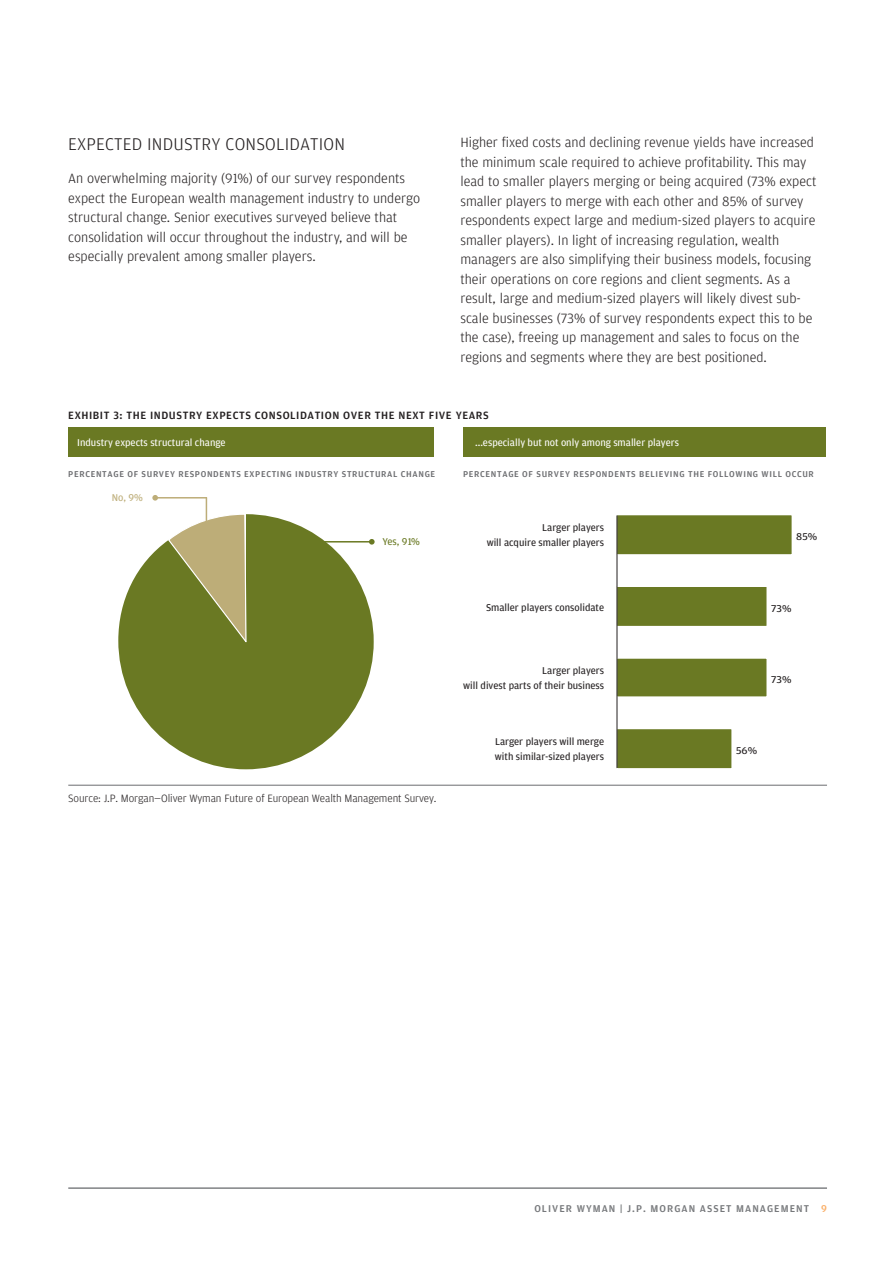
<style>
.page{position:relative;width:896px;height:1267px;background:#fff}
.page>*{position:absolute;margin:0;border:0;box-sizing:border-box;transform-origin:0 0}
._1st_Subhead{font:300 18px "Amplitude";letter-spacing:.01em;color:#231f20}
.Body_Copy{font:300 14.25px/19.5px "Amplitude";color:#231f20}
.Source_with_Score{font:300 11.25px "Amplitude";letter-spacing:-.01em;color:#231f20}
.Table_Chart__Title{font:500 11.25px "Amplitude";letter-spacing:.05em;color:#231f20}
.t1{font:10.5px/15px "Amplitude";color:#231f20;text-align:right}
.t2{font:10.5px "Amplitude";color:#fff}
.t3{font:500 10.5px "Amplitude";letter-spacing:.1em;color:#76787b}
.t4{font:10.5px "Amplitude";color:#231f20;scale:1.08 1}
.t5{font:10.5px "Amplitude";color:#6a7923}
.t6{font:10.5px "Amplitude";color:#bdad78}
.t7{font:500 9px "Amplitude";letter-spacing:.075em;color:#6c6d70}
.s1{color:#faaf68}
</style>
<div class="page">
<hr style="left:68px;top:1187px;width:758px;height:2px;background:#808285">
<svg style="left:118px;top:514px;width:255px;height:255px;fill:#6a7923"></svg>
<svg style="left:167px;top:513px;width:80px;height:132px"></svg>
<div style="left:616px;top:515px;width:175px;height:40px;background:#6a7923"></div>
<div style="left:615px;top:514px;width:177px;height:41px;border:1px solid #fff"></div>
<div style="left:616px;top:586px;width:150px;height:40px;background:#6a7923"></div>
<div style="left:615px;top:586px;width:152px;height:41px;border:1px solid #fff"></div>
<div style="left:616px;top:658px;width:150px;height:39px;background:#6a7923"></div>
<div style="left:616px;top:729px;width:115px;height:40px;background:#6a7923"></div>
<div style="left:615px;top:728px;width:117px;height:41px;border:1px solid #fff"></div>
<hr style="left:616px;top:516px;width:1px;height:251px;background:#231f20">
<hr style="left:205px;top:498px;width:2px;height:29px;background:#bdad78">
<hr style="left:155px;top:497px;width:51px;height:1px;background:#bdad78">
<svg style="left:152px;top:495px;width:6px;height:6px"></svg>
<hr style="left:308px;top:541px;width:64px;height:1px;background:#6a7923">
<svg style="left:369px;top:539px;width:5px;height:6px"></svg>
<div style="left:68px;top:427px;width:365px;height:30px;background:#6a7923"></div>
<div style="left:463px;top:427px;width:362px;height:30px;background:#6a7923"></div>
<hr style="left:68px;top:785px;width:758px;height:1px;background:#6c6d70">
<p class="_1st_Subhead" style="left:68px;top:133px;width:278px">EXPECTED INDUSTRY CONSOLIDATION</p>
<p class="Body_Copy" style="left:68px;top:168px;width:353px">An overwhelming majority (91%) of our survey respondents expect the European wealth management industry to undergo structural change. Senior executives surveyed believe that consolidation will occur throughout the industry, and will be especially prevalent among smaller players.</p>
<p class="Body_Copy" style="left:460px;top:132px;width:357px">Higher fixed costs and declining revenue yields have increased the minimum scale required to achieve profitability. This may lead to smaller players merging or being acquired (73% expect smaller players to merge with each other and 85% of survey respondents expect large and medium-sized players to acquire smaller players). In light of increasing regulation, wealth managers are also simplifying their business models, focusing their operations on core regions and client segments. As a result, large and medium-sized players will likely divest sub&shy;scale businesses (73% of survey respondents expect this to be the case), freeing up management and sales to focus on the regions and segments where they are best positioned.</p>
<p class="Table_Chart__Title" style="left:68px;top:408px;width:421px">EXHIBIT 3: THE INDUSTRY EXPECTS CONSOLIDATION OVER THE NEXT FIVE YEARS</p>
<p class="t2" style="left:77px;top:435px;width:150px">Industry expects structural change</p>
<p class="t2" style="left:475px;top:435px;width:205px">...especially but not only among smaller players</p>
<p class="t7" style="left:68px;top:468px;width:368px">PERCENTAGE OF SURVEY RESPONDENTS EXPECTING INDUSTRY STRUCTURAL CHANGE</p>
<p class="t7" style="left:463px;top:468px;width:352px">PERCENTAGE OF SURVEY RESPONDENTS BELIEVING THE FOLLOWING WILL OCCUR</p>
<p class="t6" style="left:112px;top:491px;width:33px">No, 9%</p>
<p class="t5" style="left:382px;top:535px;width:39px">Yes, 91%</p>
<p class="t1" style="left:486px;top:520px;width:119px">Larger players<br>will acquire smaller players</p>
<p class="t4" style="left:795px;top:530px;width:21px">85%</p>
<p class="t1" style="left:485px;top:599px;width:120px">Smaller players consolidate</p>
<p class="t4" style="left:770px;top:602px;width:20px">73%</p>
<p class="Source_with_Score" style="left:68px;top:791px;width:369px">Source: J.P. Morgan—Oliver Wyman Future of European Wealth Management Survey.</p>
<p class="t1" style="left:463px;top:663px;width:142px">Larger players<br>will divest parts of their business</p>
<p class="t1" style="left:494px;top:734px;width:111px;text-align:left">Larger players will merge with similar-sized players</p>
<p class="t4" style="left:770px;top:673px;width:20px">73%</p>
<p class="t4" style="left:735px;top:744px;width:21px">56%</p>
<p class="t3" style="left:534px;top:1202px;width:294px">OLIVER WYMAN | J.P. MORGAN ASSET MANAGEMENT <span class="s1">9</span></p>
</div>
